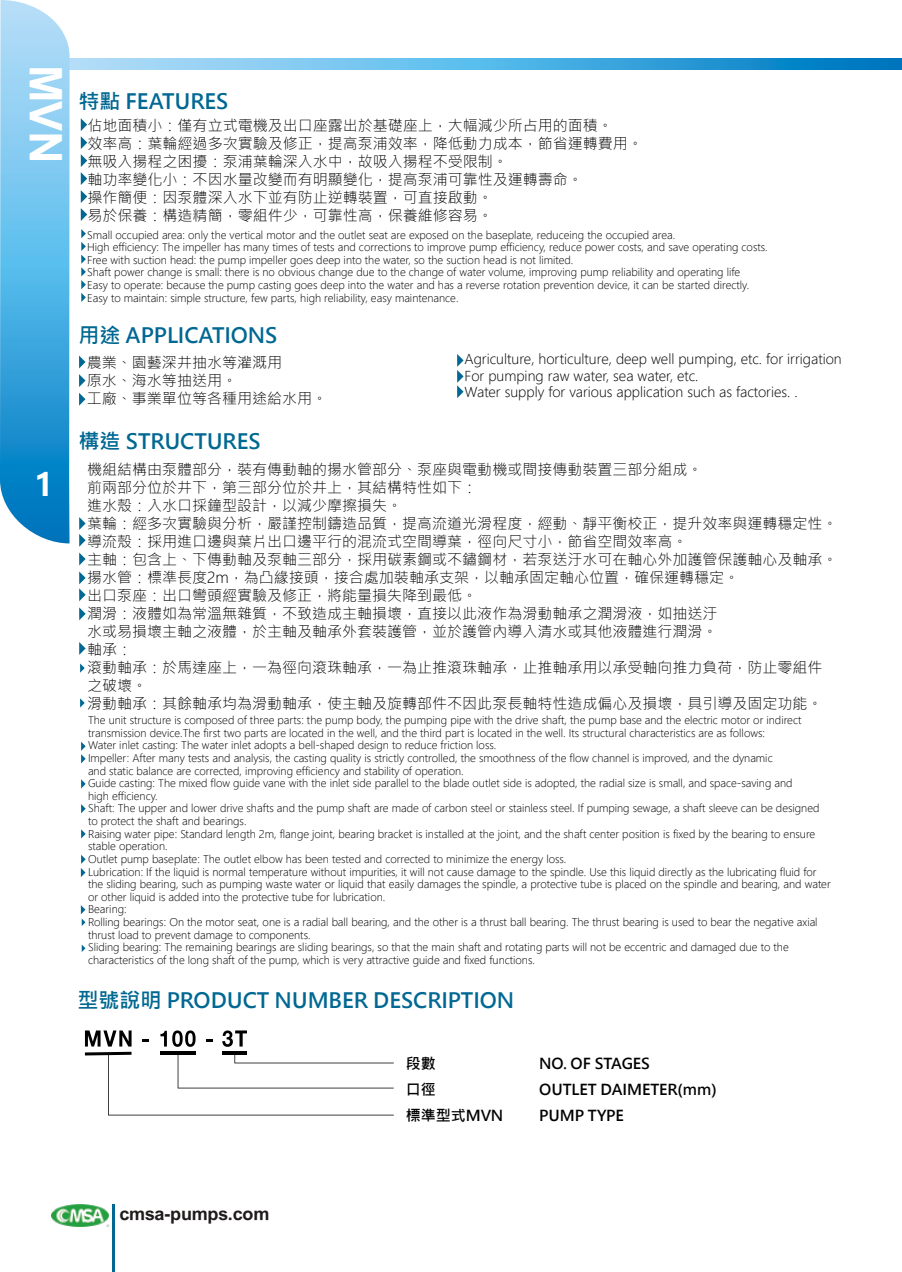
<style>
.page{position:relative;width:902px;height:1272px;background:#fff}
.page>*{position:absolute;margin:0;border:0;box-sizing:border-box;transform-origin:0 0}
.t1{font:45px "DF Li Hei Bold WINP BF";color:#fff}
.t2{font:700 31.5px "Microsoft Ya Hei";color:#fff}
.t3{font:700 21px "Microsoft Jheng Hei";color:#006892}
.t4{font:18px "DF Li Hei Bold WINP BF";color:#1e1b1a}
.t5{font:300 15px/18px "Microsoft Jheng Hei";color:#000}
.t6{font:700 15px/25.8px "Microsoft Jheng Hei";color:#000}
.t7{font:300 13.5px/16.2px "Microsoft Jheng Hei";color:#000}
.t8{font:300 10.5px/12.6px "Microsoft Jheng Hei";color:#000}
</style>
<div class="page">
<svg style="left:70px;top:58px;width:831px;height:12px;background:#56b1e2"></svg>
<svg style="left:0;top:0;width:70px;height:543px;background:#60b6e4"></svg>
<hr style="left:113px;top:1204px;width:2px;height:67px;background:#006892">
<img style="left:51px;top:1204px;width:57px;height:22px">
<svg style="left:457px;top:354px;width:6px;height:44px"></svg>
<svg style="left:79px;top:355px;width:6px;height:13px"></svg>
<svg style="left:79px;top:374px;width:6px;height:13px"></svg>
<svg style="left:79px;top:393px;width:6px;height:12px"></svg>
<svg style="left:81px;top:229px;width:5px;height:73px"></svg>
<svg style="left:81px;top:118px;width:6px;height:103px"></svg>
<svg style="left:85px;top:1030px;width:309px;height:85px"></svg>
<svg style="left:79px;top:517px;width:7px;height:29px"></svg>
<svg style="left:79px;top:552px;width:7px;height:13px"></svg>
<svg style="left:79px;top:571px;width:7px;height:30px"></svg>
<svg style="left:79px;top:607px;width:7px;height:13px"></svg>
<svg style="left:79px;top:642px;width:7px;height:13px"></svg>
<svg style="left:80px;top:663px;width:5px;height:9px"></svg>
<svg style="left:81px;top:804px;width:5px;height:9px"></svg>
<svg style="left:81px;top:779px;width:5px;height:9px"></svg>
<svg style="left:80px;top:698px;width:5px;height:9px"></svg>
<svg style="left:81px;top:741px;width:5px;height:22px"></svg>
<svg style="left:81px;top:829px;width:5px;height:9px"></svg>
<svg style="left:81px;top:855px;width:5px;height:22px"></svg>
<svg style="left:81px;top:905px;width:4px;height:21px"></svg>
<svg style="left:82px;top:945px;width:3px;height:7px"></svg>
<h1 class="t1" style="left:68px;top:65px;width:99px;rotate:90deg">MVN</h1>
<h2 class="t2" style="left:35px;top:462px;width:21px">1</h2>
<h3 class="t3" style="left:78px;top:88px;width:152px">特點 FEATURES</h3>
<h3 class="t5" style="left:88px;top:116px;width:556px">佔地面積小：僅有立式電機及出口座露出於基礎座上，大幅減少所占用的面積。<br>效率高：葉輪經過多次實驗及修正，提高泵浦效率，降低動力成本，節省運轉費用。無吸入揚程之困擾：泵浦葉輪深入水中，故吸入揚程不受限制。<br>軸功率變化小：不因水量改變而有明顯變化，提高泵浦可靠性及運轉壽命。<br>操作簡便：因泵體深入水下並有防止逆轉裝置，可直接啟動。<br>易於保養：構造精簡，零組件少，可靠性高，保養維修容易。</h3>
<p class="t8" style="left:87px;top:228px;width:682px">Small occupied area: only the vertical motor and the outlet seat are exposed on the baseplate, reduceing the occupied area.<br>High efficiency: The impeller has many times of tests and corrections to improve pump efficiency, reduce power costs, and save operating costs.<br>Free with suction head: the pump impeller goes deep into the water, so the suction head is not limited.<br>Shaft power change is small: there is no obvious change due to the change of water volume, improving pump reliability and operating life<br>Easy to operate: because the pump casting goes deep into the water and has a reverse rotation prevention device, it can be started directly.<br>Easy to maintain: simple structure, few parts, high reliability, easy maintenance.</p>
<h3 class="t3" style="left:78px;top:322px;width:201px">用途 APPLICATIONS</h3>
<h3 class="t5" style="left:87px;top:353px;width:241px">農業、園藝深井抽水等灌溉用<br>原水、海水等抽送用。<br>工廠、事業單位等各種用途給水用。</h3>
<p class="t7" style="left:464px;top:351px;width:378px">Agriculture, horticulture, deep well pumping, etc. for irrigation<br>For pumping raw water, sea water, etc.<br>Water supply for various application such as factories. .</p>
<h3 class="t3" style="left:78px;top:428px;width:184px">構造 STRUCTURES</h3>
<p class="t5" style="left:87px;top:460px;width:751px">機組結構由泵體部分，裝有傳動軸的揚水管部分、泵座與電動機或間接傳動裝置三部分組成。<br>前兩部分位於井下，第三部分位於井上，其結構特性如下：<br>進水殼：入水口採鐘型設計，以減少摩擦損失。<br>葉輪：經多次實驗與分析，嚴謹控制鑄造品質，提高流道光滑程度，經動、靜平衡校正，提升效率與運轉穩定性。導流殼：採用進口邊與葉片出口邊平行的混流式空間導葉，徑向尺寸小，節省空間效率高。<br>主軸：包含上、下傳動軸及泵軸三部分，採用碳素鋼或不鏽鋼材，若泵送汙水可在軸心外加護管保護軸心及軸承。揚水管：標準長度2m，為凸緣接頭，接合處加裝軸承支架，以軸承固定軸心位置，確保運轉穩定。<br>出口泵座：出口彎頭經實驗及修正，將能量損失降到最低。<br>潤滑：液體如為常溫無雜質，不致造成主軸損壞，直接以此液作為滑動軸承之潤滑液，如抽送汙<br>水或易損壞主軸之液體，於主軸及軸承外套裝護管，並於護管內導入清水或其他液體進行潤滑。<br>軸承：<br>滾動軸承：於馬達座上，一為徑向滾珠軸承，一為止推滾珠軸承，止推軸承用以承受軸向推力負荷，防止零組件之破壞。<br>滑動軸承：其餘軸承均為滑動軸承，使主軸及旋轉部件不因此泵長軸特性造成偏心及損壞，具引導及固定功能。</p>
<p class="t8" style="left:88px;top:714px;width:744px">The unit structure is composed of three parts: the pump body, the pumping pipe with the drive shaft, the pump base and the electric motor or indirect transmission device.The first two parts are located in the well, and the third part is located in the well. Its structural characteristics are as follows:<br>Water inlet casting: The water inlet adopts a bell-shaped design to reduce friction loss.<br>Impeller: After many tests and analysis, the casting quality is strictly controlled, the smoothness of the flow channel is improved, and the dynamic<br>and static balance are corrected, improving efficiency and stability of operation.<br>Guide casting: The mixed flow guide vane with the inlet side parallel to the blade outlet side is adopted, the radial size is small, and space-saving and<br>high efficiency.<br>Shaft: The upper and lower drive shafts and the pump shaft are made of carbon steel or stainless steel. If pumping sewage, a shaft sleeve can be designed to protect the shaft and bearings.<br>Raising water pipe: Standard length 2m, flange joint, bearing bracket is installed at the joint, and the shaft center position is fixed by the bearing to ensure stable operation.<br>Outlet pump baseplate: The outlet elbow has been tested and corrected to minimize the energy loss.<br>Lubrication: If the liquid is normal temperature without impurities, it will not cause damage to the spindle. Use this liquid directly as the lubricating fluid for the sliding bearing, such as pumping waste water or liquid that easily damages the spindle, a protective tube is placed on the spindle and bearing, and water or other liquid is added into the protective tube for lubrication.<br>Bearing:<br>Rolling bearings: On the motor seat, one is a radial ball bearing, and the other is a thrust ball bearing. The thrust bearing is used to bear the negative axial thrust load to prevent damage to components.<br>Sliding bearing: The remaining bearings are sliding bearings, so that the main shaft and rotating parts will not be eccentric and damaged due to the characteristics of the long shaft of the pump, which is very attractive guide and fixed functions.</p>
<h3 class="t3" style="left:77px;top:987px;width:438px">型號說明 PRODUCT NUMBER DESCRIPTION</h3>
<h3 class="t6" style="left:405px;top:1050px;width:31px">段數口徑</h3>
<h3 class="t6" style="left:539px;top:1050px;width:112px">NO. OF STAGES</h3>
<h3 class="t6" style="left:539px;top:1076px;width:179px">OUTLET DAIMETER(mm)</h3>
<h3 class="t6" style="left:405px;top:1102px;width:99px">標準型式MVN</h3>
<h3 class="t6" style="left:539px;top:1102px;width:86px">PUMP TYPE</h3>
<h3 class="t4" style="left:119px;top:1204px;width:151px">cmsa-pumps.com</h3>
</div>
